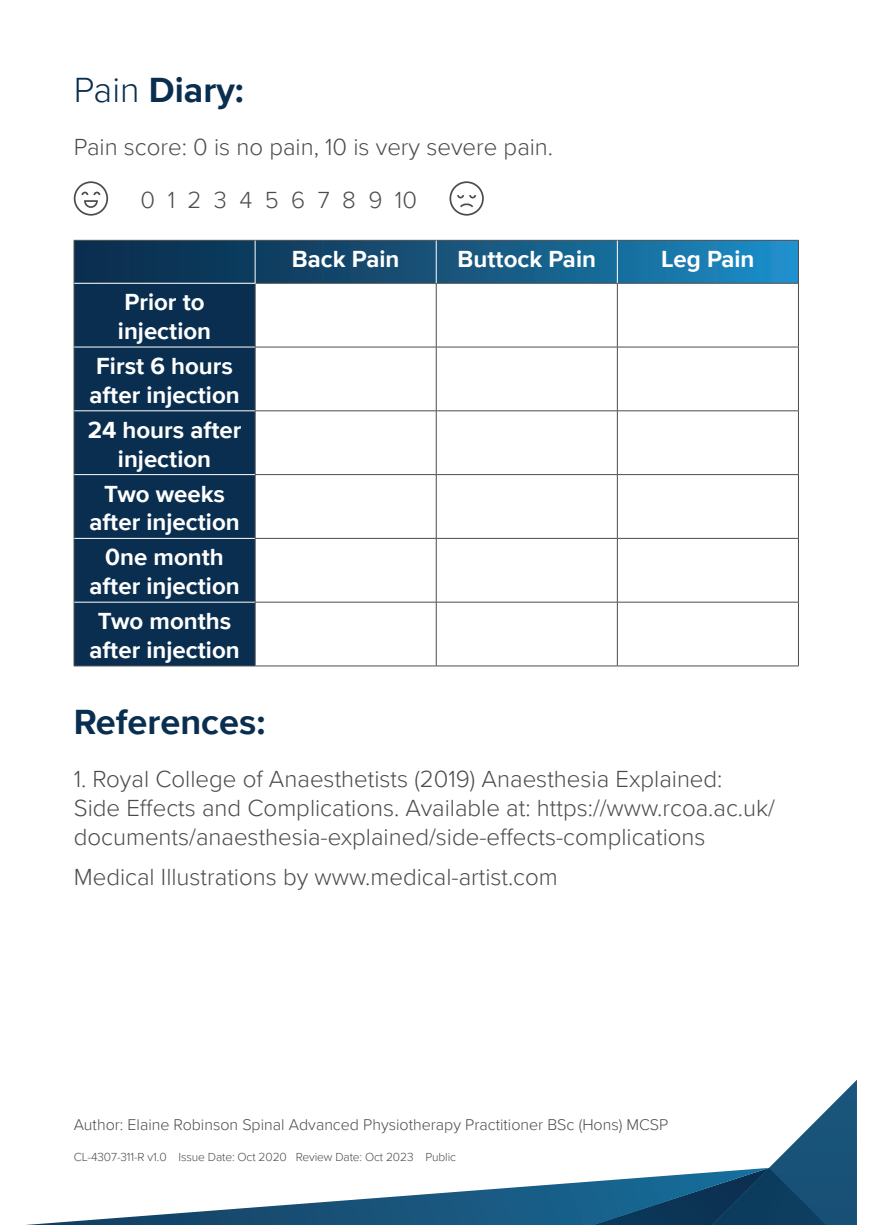
<style>
.page{position:relative;width:874px;height:1225px;background:#fff}
.page>*{position:absolute;margin:0;border:0;box-sizing:border-box;transform-origin:0 0}
.t1{font:700 36px "Proxima Nova";color:#0a2e4f}
.t2{font:300 24px/28.8px "Proxima Nova";color:#4b4c4d}
.t3{font:700 24px/28.8px "Proxima Nova";color:#fff;text-align:center}
.t4{font:300 16px "Proxima Nova";color:#4b4c4d}
.t5{font:300 12px "Proxima Nova";letter-spacing:-.01em;color:#4b4c4d}
.s1{font-weight:300}
</style>
<div class="page">
<svg style="left:26px;top:1181px;width:566px;height:44px"></svg>
<svg style="left:592px;top:1080px;width:264px;height:145px"></svg>
<svg style="left:449px;top:181px;width:34px;height:35px"></svg>
<svg style="left:74px;top:181px;width:34px;height:35px"></svg>
<svg style="left:75px;top:241px;width:722px;height:42px;background:#155780"></svg>
<div style="left:75px;top:284px;width:180px;height:381px;background:#0a2e4f"></div>
<hr style="left:255px;top:283px;width:181px;height:1px;background:#4b4c4d">
<hr style="left:255px;top:283px;width:1px;height:64px;background:#4b4c4d">
<hr style="left:436px;top:283px;width:181px;height:1px;background:#4b4c4d">
<hr style="left:435px;top:283px;width:1px;height:64px;background:#4b4c4d">
<hr style="left:617px;top:283px;width:181px;height:1px;background:#4b4c4d">
<hr style="left:616px;top:283px;width:1px;height:64px;background:#4b4c4d">
<hr style="left:255px;top:347px;width:181px;height:1px;background:#4b4c4d">
<hr style="left:255px;top:347px;width:1px;height:63px;background:#4b4c4d">
<hr style="left:436px;top:347px;width:181px;height:1px;background:#4b4c4d">
<hr style="left:435px;top:347px;width:1px;height:63px;background:#4b4c4d">
<hr style="left:617px;top:347px;width:181px;height:1px;background:#4b4c4d">
<hr style="left:616px;top:347px;width:1px;height:63px;background:#4b4c4d">
<hr style="left:255px;top:410px;width:181px;height:1px;background:#4b4c4d">
<hr style="left:255px;top:411px;width:1px;height:63px;background:#4b4c4d">
<hr style="left:436px;top:410px;width:181px;height:1px;background:#4b4c4d">
<hr style="left:435px;top:411px;width:1px;height:63px;background:#4b4c4d">
<hr style="left:617px;top:410px;width:181px;height:1px;background:#4b4c4d">
<hr style="left:616px;top:411px;width:1px;height:63px;background:#4b4c4d">
<hr style="left:255px;top:474px;width:181px;height:1px;background:#4b4c4d">
<hr style="left:255px;top:475px;width:1px;height:63px;background:#4b4c4d">
<hr style="left:436px;top:474px;width:181px;height:1px;background:#4b4c4d">
<hr style="left:435px;top:475px;width:1px;height:63px;background:#4b4c4d">
<hr style="left:617px;top:474px;width:181px;height:1px;background:#4b4c4d">
<hr style="left:616px;top:475px;width:1px;height:63px;background:#4b4c4d">
<hr style="left:255px;top:538px;width:181px;height:1px;background:#4b4c4d">
<hr style="left:255px;top:538px;width:1px;height:64px;background:#4b4c4d">
<hr style="left:436px;top:538px;width:181px;height:1px;background:#4b4c4d">
<hr style="left:435px;top:538px;width:1px;height:64px;background:#4b4c4d">
<hr style="left:617px;top:538px;width:181px;height:1px;background:#4b4c4d">
<hr style="left:616px;top:538px;width:1px;height:64px;background:#4b4c4d">
<hr style="left:255px;top:602px;width:181px;height:1px;background:#4b4c4d">
<hr style="left:255px;top:602px;width:1px;height:63px;background:#4b4c4d">
<hr style="left:436px;top:602px;width:181px;height:1px;background:#4b4c4d">
<hr style="left:435px;top:602px;width:1px;height:63px;background:#4b4c4d">
<hr style="left:617px;top:602px;width:181px;height:1px;background:#4b4c4d">
<hr style="left:616px;top:602px;width:1px;height:63px;background:#4b4c4d">
<hr style="left:74px;top:240px;width:181px;height:1px;background:#4b4c4d">
<hr style="left:74px;top:240px;width:1px;height:43px;background:#4b4c4d">
<hr style="left:255px;top:240px;width:181px;height:1px;background:#4b4c4d">
<hr style="left:436px;top:240px;width:181px;height:1px;background:#4b4c4d">
<hr style="left:617px;top:240px;width:181px;height:1px;background:#4b4c4d">
<hr style="left:797px;top:240px;width:1px;height:43px;background:#4b4c4d">
<hr style="left:74px;top:283px;width:1px;height:64px;background:#4b4c4d">
<hr style="left:797px;top:283px;width:1px;height:64px;background:#4b4c4d">
<hr style="left:74px;top:347px;width:1px;height:64px;background:#4b4c4d">
<hr style="left:797px;top:347px;width:1px;height:63px;background:#4b4c4d">
<hr style="left:74px;top:411px;width:1px;height:63px;background:#4b4c4d">
<hr style="left:797px;top:411px;width:1px;height:63px;background:#4b4c4d">
<hr style="left:74px;top:474px;width:1px;height:64px;background:#4b4c4d">
<hr style="left:797px;top:475px;width:1px;height:63px;background:#4b4c4d">
<hr style="left:74px;top:538px;width:1px;height:64px;background:#4b4c4d">
<hr style="left:797px;top:538px;width:1px;height:64px;background:#4b4c4d">
<hr style="left:74px;top:602px;width:1px;height:63px;background:#4b4c4d">
<hr style="left:797px;top:602px;width:1px;height:63px;background:#4b4c4d">
<hr style="left:74px;top:665px;width:181px;height:1px;background:#4b4c4d">
<hr style="left:255px;top:665px;width:181px;height:1px;background:#4b4c4d">
<hr style="left:436px;top:665px;width:181px;height:1px;background:#4b4c4d">
<hr style="left:617px;top:665px;width:181px;height:1px;background:#4b4c4d">
<hr style="left:74px;top:283px;width:181px;height:1px;background:#fff">
<hr style="left:74px;top:347px;width:181px;height:1px;background:#fff">
<hr style="left:74px;top:410px;width:181px;height:1px;background:#fff">
<hr style="left:74px;top:474px;width:181px;height:1px;background:#fff">
<hr style="left:74px;top:538px;width:181px;height:1px;background:#fff">
<hr style="left:74px;top:602px;width:181px;height:1px;background:#fff">
<hr style="left:255px;top:240px;width:1px;height:43px;background:#fff">
<hr style="left:435px;top:240px;width:1px;height:43px;background:#fff">
<hr style="left:616px;top:240px;width:1px;height:43px;background:#fff">
<h1 class="t1" style="left:74px;top:63px;width:172px"><span class="s1">Pain</span> Diary:</h1>
<p class="t2" style="left:74px;top:132px;width:480px">Pain score: 0 is no pain, 10 is very severe pain.</p>
<p class="t2" style="left:140px;top:184px;width:278px">0 1 2 3 4 5 6 7 8 9 10</p>
<p class="t3" style="left:118px;top:287px;width:95px;text-align:left">Prior to injection</p>
<p class="t3" style="left:89px;top:351px;width:152px;text-align:left">First 6 hours after injection</p>
<p class="t3" style="left:88px;top:415px;width:155px">24 hours after injection</p>
<p class="t3" style="left:89px;top:478px;width:152px">Two weeks after injection</p>
<p class="t3" style="left:89px;top:542px;width:152px">0ne month after injection</p>
<p class="t3" style="left:89px;top:606px;width:152px">Two months after injection</p>
<p class="t3" style="left:292px;top:244px;width:109px">Back Pain</p>
<p class="t3" style="left:457px;top:244px;width:140px">Buttock Pain</p>
<p class="t3" style="left:661px;top:244px;width:95px">Leg Pain</p>
<h1 class="t1" style="left:74px;top:695px;width:193px">References:</h1>
<p class="t2" style="left:74px;top:763px;width:702px">1. Royal College of Anaesthetists (2019) Anaesthesia Explained:<br>Side Effects and Complications. Available at: https://www.rcoa.ac.uk/ documents/anaesthesia-explained/side-effects-complications</p>
<p class="t2" style="left:74px;top:861px;width:485px">Medical Illustrations by www.medical-artist.com</p>
<p class="t4" style="left:74px;top:1112px;width:595px">Author: Elaine Robinson Spinal Advanced Physiotherapy Practitioner BSc (Hons) MCSP</p>
<p class="t5" style="left:74px;top:1147px;width:383px">CL-4307-311-R v1.0 Issue Date: Oct 2020 Review Date: Oct 2023 Public</p>
</div>
